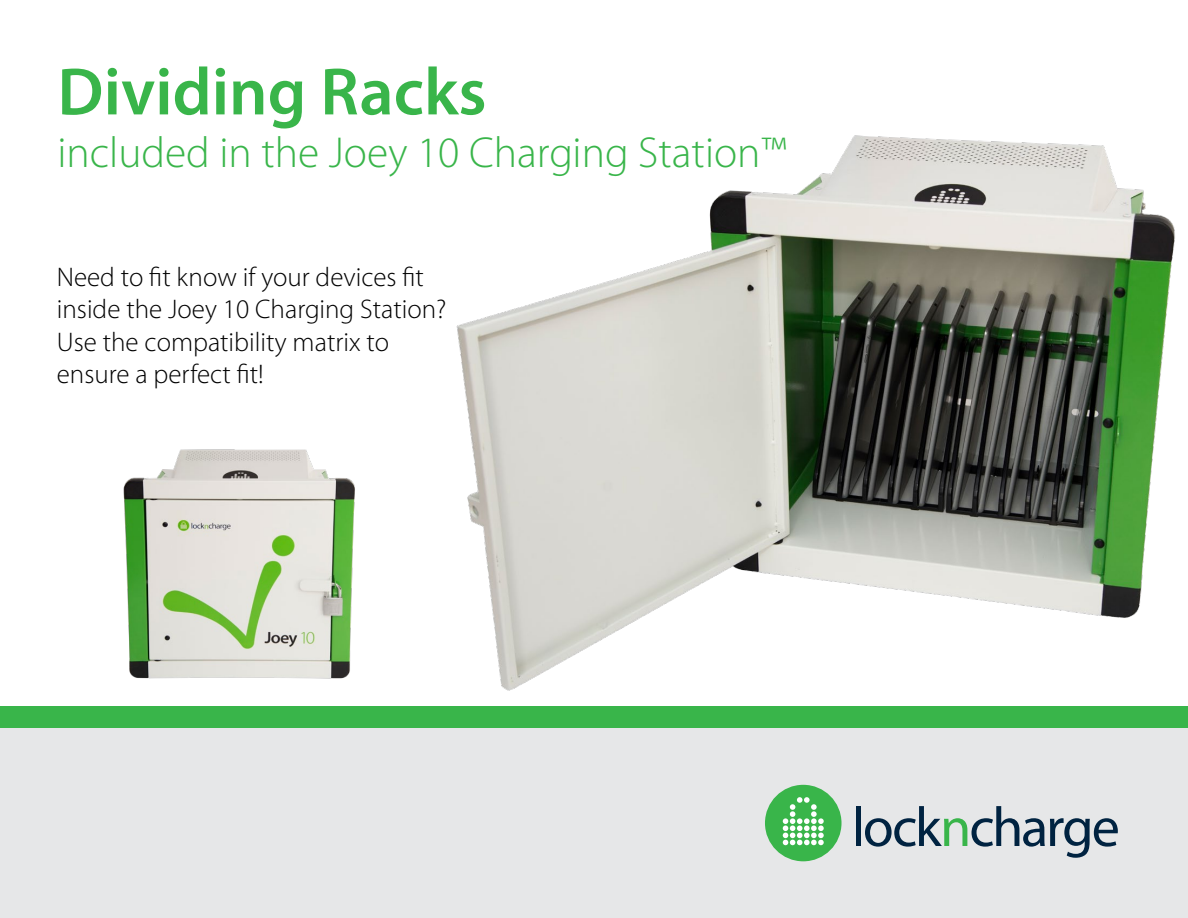
<style>
.page{position:relative;width:1188px;height:918px;background:#fff}
.page>*{position:absolute;margin:0;border:0;box-sizing:border-box;transform-origin:0 0}
.t1{font:600 67.5px "Myriad Pro";color:#39b54a}
.t2{font:300 43.5px "Myriad Pro";color:#39b54a}
.t3{font:300 27px/32.4px "Myriad Pro";color:#000}
</style>
<div class="page">
<div style="left:0;top:727px;width:1188px;height:191px;background:#e6e7e8"></div>
<div style="left:0;top:706px;width:1188px;height:21px;background:#39b54a"></div>
<div style="left:856px;top:806px;width:5px;height:40px;background:#002341"></div>
<svg style="left:865px;top:806px;width:253px;height:52px"></svg>
<div style="left:765px;top:785px;width:77px;height:76px;background:#39b54a;border-radius:50%"></div>
<svg style="left:783px;top:797px;width:41px;height:48px"></svg>
<img style="left:456px;top:135px;width:719px;height:556px">
<img style="left:123px;top:449px;width:232px;height:230px">
<p class="t1" style="left:57px;top:49px;width:431px">Dividing Racks</p>
<p class="t2" style="left:57px;top:126px;width:731px">included in the Joey 10 Charging Station™</p>
<p class="t3" style="left:57px;top:260px;width:391px">Need to fit know if your devices fit inside the Joey 10 Charging Station?<br>Use the compatibility matrix to ensure a perfect fit!</p>
</div>
